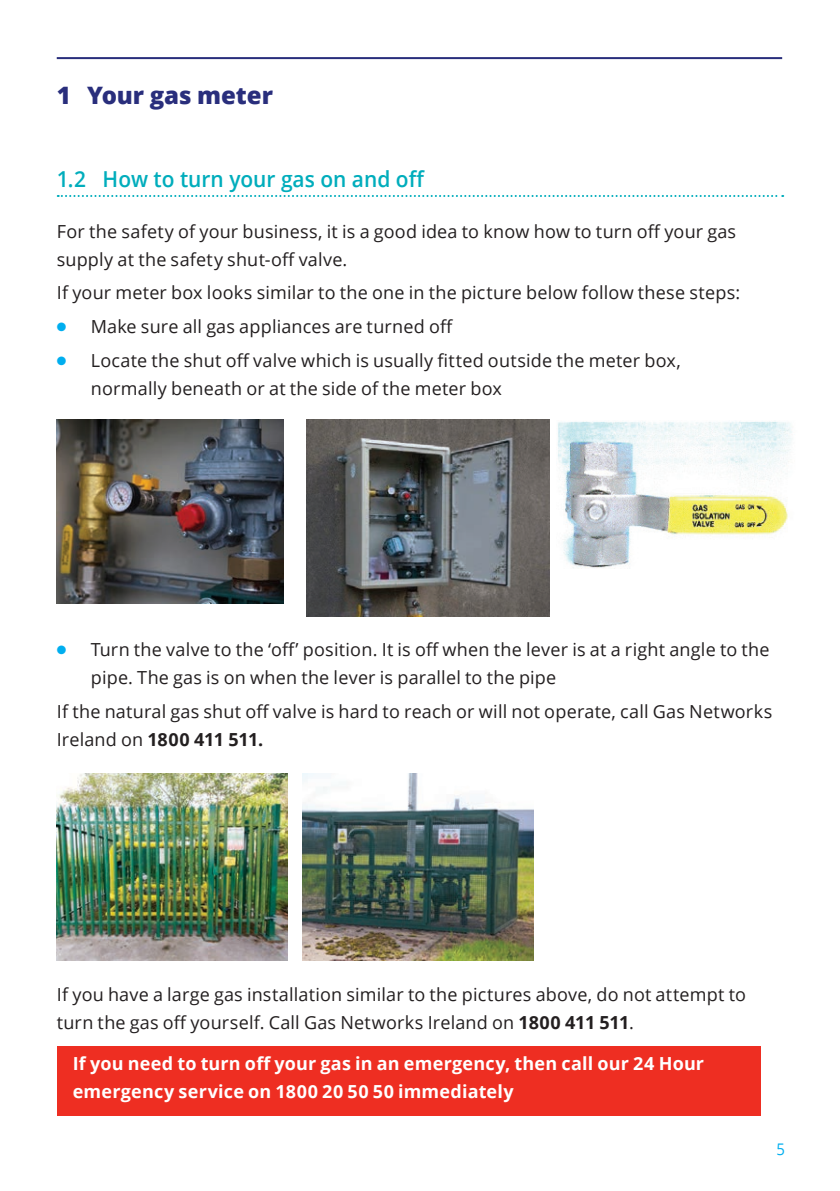
<style>
.page{position:relative;width:840px;height:1191px;background:#fff}
.page>*{position:absolute;margin:0;border:0;box-sizing:border-box;transform-origin:0 0}
.t1{font:800 24px "Open Sans";letter-spacing:-.005em;color:#292e7c}
.t2{font:600 22px "Open Sans";color:#00adbc;scale:.95 1}
.t3{font:18px/28px "Open Sans";letter-spacing:.01em;color:#231f20}
.t4{font:700 18px/28px "Open Sans";letter-spacing:.01em;color:#fff}
.t5{font:16px "Open Sans";color:#00aeef;scale:.93 1}
.s1{color:#00aeef}
.s2{font-weight:700}
</style>
<div class="page">
<div style="left:57px;top:1046px;width:703px;height:69px;background:#ee2e22"></div>
<hr style="left:57px;top:57px;width:724px;height:2px;background:#292e7c">
<svg style="left:58px;top:195px;width:724px;height:2px"></svg>
<img style="left:57px;top:420px;width:226px;height:183px">
<img style="left:306px;top:420px;width:243px;height:196px">
<img style="left:557px;top:421px;width:235px;height:147px">
<img style="left:57px;top:773px;width:230px;height:187px">
<img style="left:302px;top:773px;width:231px;height:187px">
<h1 class="t1" style="left:57px;top:77px;width:217px">1 Your gas meter</h1>
<h4 class="t2" style="left:57px;top:164px;width:389px">1.2 How to turn your gas on and off</h4>
<p class="t3" style="left:57px;top:217px;width:680px">For the safety of your business, it is a good idea to know how to turn off your gas supply at the safety shut-off valve.</p>
<p class="t3" style="left:57px;top:278px;width:684px">If your meter box looks similar to the one in the picture below follow these steps:</p>
<p class="t3" style="left:57px;top:312px;width:398px"><span class="s1">●</span> Make sure all gas appliances are turned off</p>
<p class="t3" style="left:91px;top:346px;width:591px;text-indent:-34px"><span class="s1">●</span> Locate the shut off valve which is usually fitted outside the meter box, normally beneath or at the side of the meter box</p>
<p class="t3" style="left:91px;top:635px;width:680px;text-indent:-34px"><span class="s1">●</span> Turn the valve to the ‘off’ position. It is off when the lever is at a right angle to the pipe. The gas is on when the lever is parallel to the pipe</p>
<p class="t3" style="left:57px;top:697px;width:716px">If the natural gas shut off valve is hard to reach or will not operate, call Gas Networks<br>Ireland on <span class="s2">1800 411 511.</span></p>
<p class="t3" style="left:57px;top:980px;width:690px">If you have a large gas installation similar to the pictures above, do not attempt to turn the gas off yourself. Call Gas Networks Ireland on <span class="s2">1800 411 511</span>.</p>
<p class="t4" style="left:73px;top:1049px;width:632px">If you need to turn off your gas in an emergency, then call our 24 Hour emergency service on 1800 20 50 50 immediately</p>
<p class="t5" style="left:776px;top:1137px;width:11px">5</p>
</div>
